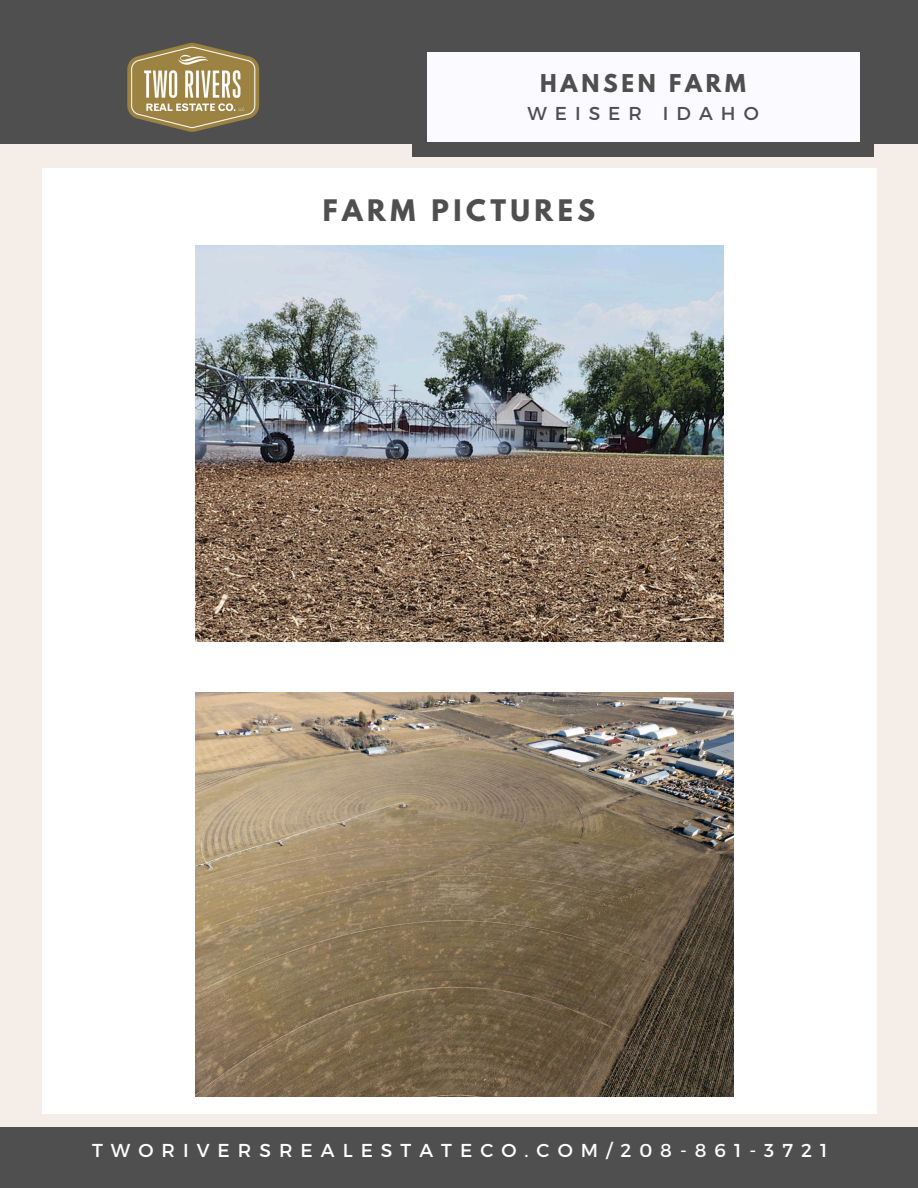
<style>
.page{position:relative;width:918px;height:1188px;background:#f5eee8}
.page>*{position:absolute;margin:0;border:0;box-sizing:border-box;transform-origin:0 0}
.t1{font:700 26.25px "League Spartan";letter-spacing:.17em;color:#4f4f4f}
.t2{font:700 21.75px "League Spartan";letter-spacing:.17em;color:#4f4f4f}
.t3{font:18.75px "Montserrat";letter-spacing:.43em;color:#fff}
.t4{font:18.6px "Montserrat";letter-spacing:.43em;color:#4f4f4f}
</style>
<div class="page">
<div style="left:42px;top:169px;width:835px;height:945px;background:#fff"></div>
<div style="left:412px;top:45px;width:461px;height:111px;background:#4f4f4f"></div>
<div style="left:0;top:0;width:918px;height:144px;background:#4f4f4f"></div>
<div style="left:428px;top:52px;width:432px;height:89px;background:#fbfaff"></div>
<img style="left:127px;top:43px;width:132px;height:89px">
<div style="left:0;top:1128px;width:918px;height:60px;background:#4f4f4f"></div>
<img style="left:196px;top:246px;width:528px;height:396px">
<img style="left:196px;top:693px;width:538px;height:403px">
<p class="t2" style="left:540px;top:72px;width:207px">HANSEN FARM</p>
<p class="t4" style="left:527px;top:101px;width:233px">WEISER IDAHO</p>
<p class="t4" style="left:511px;top:72px;width:233px">WEISER IDAHO</p>
<p class="t1" style="left:323px;top:197px;width:274px">FARM PICTURES</p>
<h2 class="t3" style="left:92px;top:1138px;width:737px">TWORIVERSREALESTATECO.COM/208-861-3721</h2>
</div>
